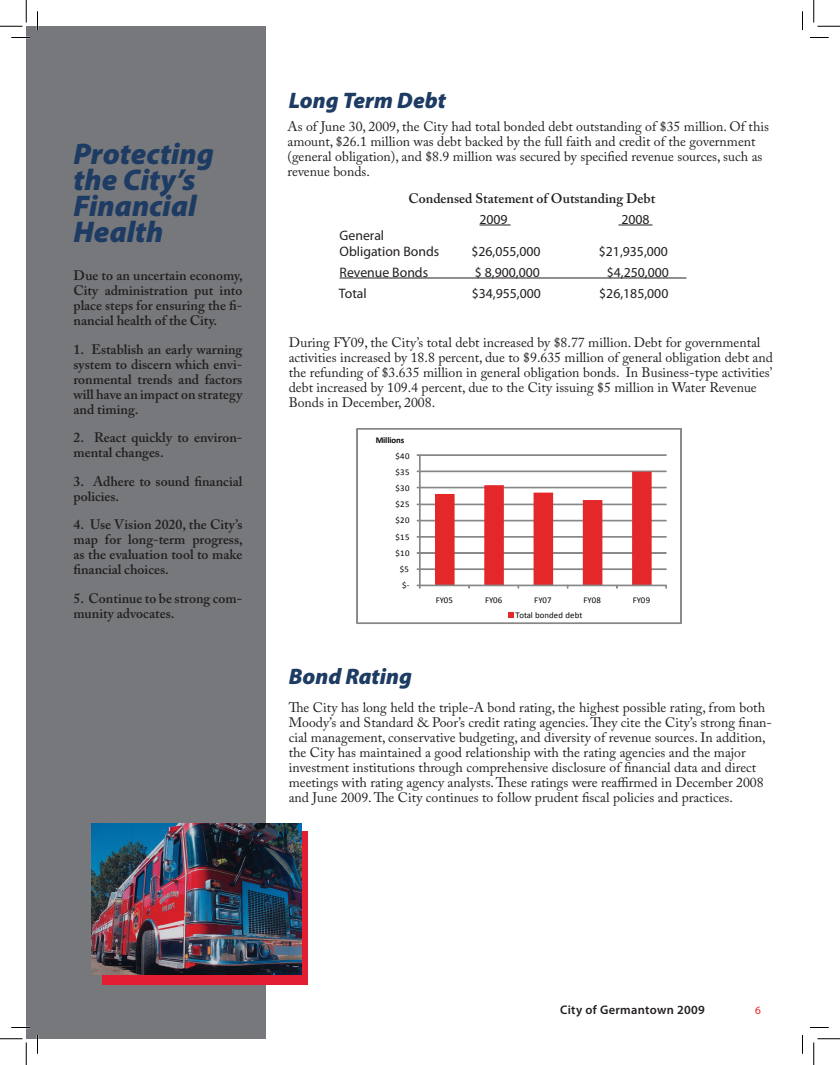
<style>
.page{position:relative;width:840px;height:1065px;background:#fff}
.page>*{position:absolute;margin:0;border:0;box-sizing:border-box;transform-origin:0 0}
.t1{font:italic 900 30px/26.2px "Myriad Pro";color:#1d3b63}
.t2{font:italic 900 22.5px "Myriad Pro";color:#1d3b63}
.t3{font:13.75px/15px "Adobe Caslon Pro";color:#231f20}
.t4{font:600 13.75px/15px "Adobe Caslon Pro";color:#231f20;text-align:justify}
.t5{font:13.75px/16px "Myriad Pro";color:#231f20}
.t6{font:600 12.5px "Myriad Pro";letter-spacing:.025em;color:#231f20}
.t7{font:11.25px "Myriad Pro";color:#ee1d23}
.t8{font:8.75px "Calibri";letter-spacing:.015em;color:#040503}
.t9{font:700 8.75px "Calibri";letter-spacing:-.015em;color:#040503}
</style>
<div class="page">
<hr style="left:479px;top:225px;width:32px;height:1px;background:#231f20">
<hr style="left:618px;top:225px;width:35px;height:1px;background:#231f20">
<hr style="left:340px;top:278px;width:347px;height:1px;background:#231f20">
<div style="left:26px;top:26px;width:240px;height:1013px;background:#76787b"></div>
<div style="left:102px;top:832px;width:206px;height:153px;background:#e31d32"></div>
<img style="left:92px;top:824px;width:210px;height:150px">
<svg style="left:357px;top:428px;width:324px;height:196px"></svg>
<svg style="left:11px;top:37px;width:19px;height:1px"></svg>
<svg style="left:810px;top:37px;width:19px;height:1px"></svg>
<svg style="left:11px;top:1027px;width:19px;height:1px"></svg>
<svg style="left:810px;top:1027px;width:19px;height:1px"></svg>
<svg style="left:37px;top:11px;width:1px;height:19px"></svg>
<svg style="left:37px;top:1035px;width:1px;height:19px"></svg>
<svg style="left:802px;top:11px;width:1px;height:19px"></svg>
<svg style="left:802px;top:1035px;width:1px;height:19px"></svg>
<svg style="left:0;top:0;width:27px;height:27px"></svg>
<svg style="left:0;top:1039px;width:27px;height:26px"></svg>
<svg style="left:814px;top:0;width:26px;height:27px"></svg>
<svg style="left:814px;top:1039px;width:26px;height:26px"></svg>
<h1 class="t1" style="left:73px;top:139px;width:142px">Protecting the City’s<br>Financial<br>Health</h1>
<p class="t4" style="left:73px;top:268px;width:171px">Due to an uncertain economy, City administration put into place steps for ensuring the fi&shy;nancial health of the City.</p>
<p class="t4" style="left:73px;top:341px;width:170px">1. Establish an early warning system to discern which envi&shy;ronmental trends and factors will have an impact on strategy and timing.</p>
<p class="t4" style="left:73px;top:430px;width:170px">2. React quickly to environ&shy;mental changes.</p>
<p class="t4" style="left:73px;top:473px;width:170px">3. Adhere to sound financial policies.</p>
<p class="t4" style="left:73px;top:517px;width:171px">4. Use Vision 2020, the City’s map for long-term progress, as the evaluation tool to make financial choices.</p>
<p class="t4" style="left:73px;top:590px;width:170px">5. Continue to be strong com&shy;munity advocates.</p>
<h2 class="t2" style="left:289px;top:86px;width:159px">Long Term Debt</h2>
<p class="t3" style="left:287px;top:119px;width:483px">As of June 30, 2009, the City had total bonded debt outstanding of $35 million. Of this amount, $26.1 million was debt backed by the full faith and credit of the government (general obligation), and $8.9 million was secured by specified revenue sources, such as revenue bonds.</p>
<p class="t4" style="left:409px;top:190px;width:248px">Condensed Statement of Outstanding Debt</p>
<p class="t5" style="left:479px;top:211px;width:30px">2009</p>
<p class="t5" style="left:621px;top:211px;width:30px">2008</p>
<p class="t5" style="left:340px;top:227px;width:101px">General<br>Obligation Bonds</p>
<p class="t5" style="left:471px;top:243px;width:71px">$26,055,000</p>
<p class="t5" style="left:599px;top:243px;width:71px">$21,935,000</p>
<p class="t5" style="left:340px;top:264px;width:90px">Revenue Bonds</p>
<p class="t5" style="left:475px;top:264px;width:67px">$ 8,900,000</p>
<p class="t5" style="left:607px;top:264px;width:64px">$4,250,000</p>
<p class="t5" style="left:339px;top:285px;width:29px">Total</p>
<p class="t5" style="left:472px;top:285px;width:71px">$34,955,000</p>
<p class="t5" style="left:599px;top:285px;width:71px">$26,185,000</p>
<p class="t3" style="left:289px;top:335px;width:486px">During FY09, the City’s total debt increased by $8.77 million. Debt for governmental activities increased by 18.8 percent, due to $9.635 million of general obligation debt and the refunding of $3.635 million in general obligation bonds. In Business-type activities’ debt increased by 109.4 percent, due to the City issuing $5 million in Water Revenue Bonds in December, 2008.</p>
<p class="t9" style="left:376px;top:435px;width:30px">Millions</p>
<p class="t8" style="left:396px;top:450px;width:15px">$40</p>
<p class="t8" style="left:396px;top:466px;width:15px">$35</p>
<p class="t8" style="left:396px;top:483px;width:15px">$30</p>
<p class="t8" style="left:396px;top:499px;width:15px">$25</p>
<p class="t8" style="left:396px;top:515px;width:15px">$20</p>
<p class="t8" style="left:396px;top:531px;width:15px">$15</p>
<p class="t8" style="left:396px;top:548px;width:15px">$10</p>
<p class="t8" style="left:400px;top:564px;width:11px">$5</p>
<p class="t8" style="left:402px;top:580px;width:9px">$-</p>
<p class="t8" style="left:436px;top:594px;width:19px">FY05</p>
<p class="t8" style="left:485px;top:594px;width:19px">FY06</p>
<p class="t8" style="left:534px;top:594px;width:19px">FY07</p>
<p class="t8" style="left:584px;top:594px;width:19px">FY08</p>
<p class="t8" style="left:633px;top:594px;width:19px">FY09</p>
<p class="t8" style="left:515px;top:610px;width:69px">Total bonded debt</p>
<h2 class="t2" style="left:289px;top:661px;width:125px">Bond Rating</h2>
<p class="t3" style="left:289px;top:700px;width:485px">The City has long held the triple-A bond rating, the highest possible rating, from both Moody’s and Standard &amp; Poor’s credit rating agencies. They cite the City’s strong finan&shy;cial management, conservative budgeting, and diversity of revenue sources. In addition, the City has maintained a good relationship with the rating agencies and the major investment institutions through comprehensive disclosure of financial data and direct meetings with rating agency analysts. These ratings were reaffirmed in December 2008 and June 2009. The City continues to follow prudent fiscal policies and practices.</p>
<p class="t6" style="left:560px;top:1002px;width:146px">City of Germantown 2009</p>
<p class="t7" style="left:755px;top:1003px;width:7px">6</p>
</div>
